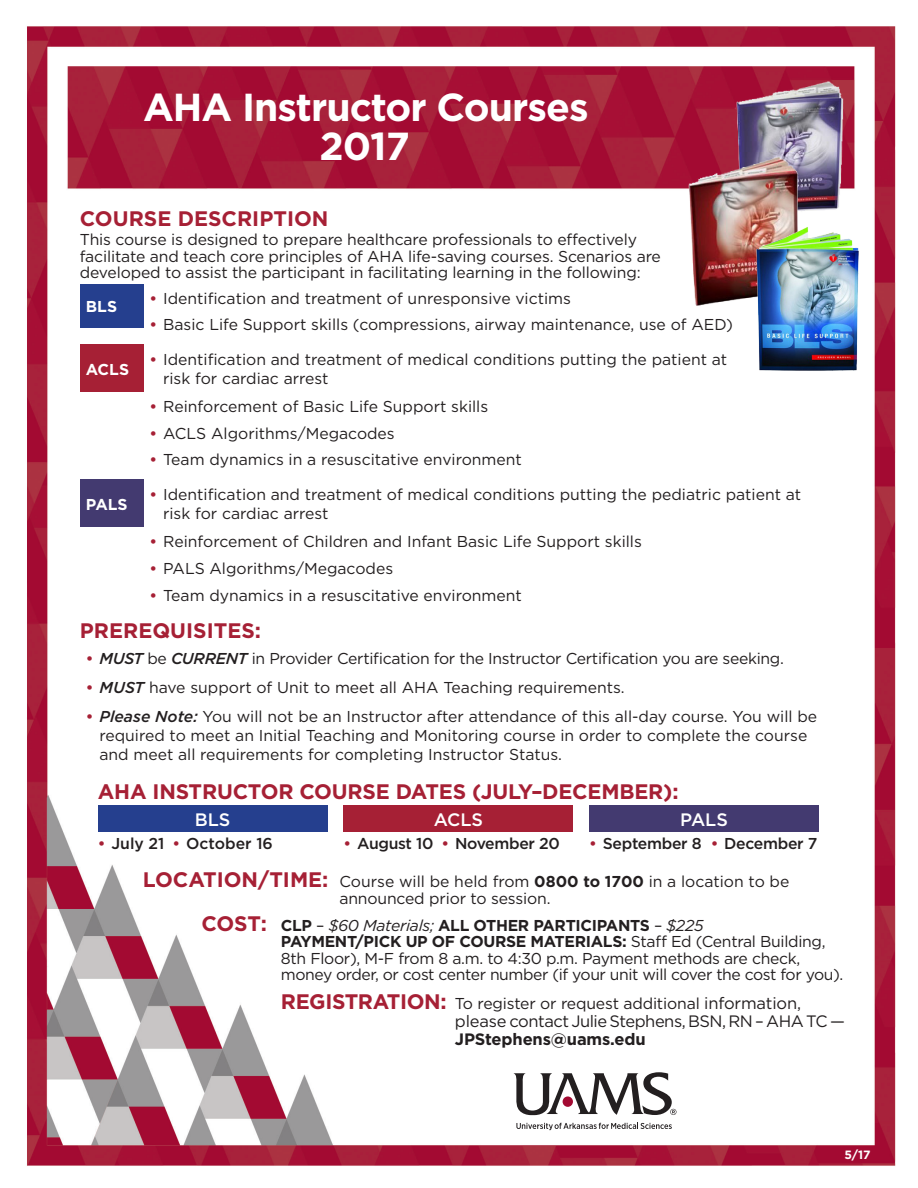
<style>
.page{position:relative;width:918px;height:1188px;background:#fff}
.page>*{position:absolute;margin:0;border:0;box-sizing:border-box;transform-origin:0 0}
.t1{font:700 39px "Gotham";letter-spacing:-.025em;color:#fff}
.t2{font:700 21px "Gotham";letter-spacing:-.01em;color:#a62035}
.t3{font:500 18px "Gotham";color:#fff}
.t4{font:16.5px "Gotham";letter-spacing:-.03em;color:#231f20}
.t5{font:700 16.5px "Gotham";letter-spacing:-.01em;color:#231f20}
.t6{font:15.75px/18.9px "Gotham";color:#231f20}
.t7{font:15.75px "Gotham";letter-spacing:-.02em;color:#231f20}
.t8{font:700 15.75px "Gotham";letter-spacing:-.02em;color:#231f20}
.t9{font:15.75px "Gotham";letter-spacing:-.025em;color:#231f20}
.t10{font:500 15.75px "Gotham";letter-spacing:-.02em;color:#231f20}
.t11{font:700 15.75px "Gotham";color:#fff}
.t12{font:500 15.75px "Gotham";color:#231f20}
.t13{font:700 12px "Gotham";color:#fff}
.s1{font-weight:500;color:#a62035}
.s2{font-weight:500;font-style:italic}
.s3{color:#a62035}
.s4{font-weight:700;font-size:21px;color:#a62035}
.s5{font-weight:700}
.s6{font-size:21px;color:#a62035}
.s7{font-weight:400}
.s8{font-weight:400;font-style:italic}
.s9{font-size:16.5px}
</style>
<div class="page">
<img style="left:27px;top:26px;width:869px;height:1140px">
<div style="left:80px;top:284px;width:64px;height:44px;background:#253f8e"></div>
<div style="left:80px;top:345px;width:64px;height:47px;background:#a62035"></div>
<div style="left:80px;top:480px;width:64px;height:47px;background:#433a70"></div>
<div style="left:98px;top:805px;width:229px;height:27px;background:#253f8e"></div>
<div style="left:344px;top:805px;width:229px;height:27px;background:#a62035"></div>
<div style="left:589px;top:805px;width:230px;height:27px;background:#433a70"></div>
<svg style="left:516px;top:1123px;width:156px;height:7px"></svg>
<svg style="left:514px;top:1072px;width:162px;height:43px"></svg>
<img style="left:733px;top:78px;width:114px;height:142px">
<img style="left:682px;top:150px;width:128px;height:162px">
<img style="left:753px;top:221px;width:108px;height:155px">
<p class="t1" style="left:143px;top:82px;width:447px">AHA Instructor Courses</p>
<p class="t1" style="left:320px;top:121px;width:92px">2017</p>
<p class="t2" style="left:80px;top:205px;width:250px">COURSE DESCRIPTION</p>
<p class="t6" style="left:80px;top:231px;width:583px;line-height:16.5px">This course is designed to prepare healthcare professionals to effectively facilitate and teach core principles of AHA life-saving courses. Scenarios are developed to assist the participant in facilitating learning in the following:</p>
<p class="t11" style="left:86px;top:296px;width:33px">BLS</p>
<p class="t6" style="left:150px;top:289px;width:423px"><span class="s1">•</span> Identification and treatment of unresponsive victims</p>
<p class="t6" style="left:150px;top:314px;width:585px"><span class="s1">•</span> Basic Life Support skills (compressions, airway maintenance, use of AED)</p>
<p class="t11" style="left:86px;top:359px;width:45px">ACLS</p>
<p class="t6" style="left:163px;top:350px;width:566px;text-indent:-14px"><span class="s1">•</span> Identification and treatment of medical conditions putting the patient at risk for cardiac arrest</p>
<p class="t6" style="left:150px;top:397px;width:340px"><span class="s1">•</span> Reinforcement of Basic Life Support skills</p>
<p class="t6" style="left:150px;top:424px;width:247px"><span class="s1">•</span> ACLS Algorithms/Megacodes</p>
<p class="t6" style="left:150px;top:449px;width:374px"><span class="s1">•</span> Team dynamics in a resuscitative environment</p>
<p class="t11" style="left:86px;top:494px;width:43px">PALS</p>
<p class="t6" style="left:163px;top:485px;width:640px;text-indent:-14px"><span class="s1">•</span> Identification and treatment of medical conditions putting the pediatric patient at risk for cardiac arrest</p>
<p class="t6" style="left:150px;top:532px;width:494px"><span class="s1">•</span> Reinforcement of Children and Infant Basic Life Support skills</p>
<p class="t6" style="left:150px;top:559px;width:245px"><span class="s1">•</span> PALS Algorithms/Megacodes</p>
<p class="t6" style="left:150px;top:586px;width:374px"><span class="s1">•</span> Team dynamics in a resuscitative environment</p>
<p class="t2" style="left:80px;top:617px;width:183px">PREREQUISITES:</p>
<p class="t7" style="left:86px;top:648px;width:699px"><span class="s1">•</span> <span class="s2">MUST</span> be <span class="s2">CURRENT</span> in Provider Certification for the Instructor Certification you are seeking.</p>
<p class="t6" style="left:86px;top:677px;width:540px"><span class="s1">•</span> <span class="s2">MUST</span> have support of Unit to meet all AHA Teaching requirements.</p>
<p class="t6" style="left:99px;top:707px;width:719px;text-indent:-14px"><span class="s1">•</span> <span class="s2">Please Note:</span> You will not be an Instructor after attendance of this all-day course. You will be required to meet an Initial Teaching and Monitoring course in order to complete the course and meet all requirements for completing Instructor Status.</p>
<p class="t2" style="left:98px;top:777px;width:582px">AHA INSTRUCTOR COURSE DATES (JULY–DECEMBER):</p>
<p class="t3" style="left:195px;top:807px;width:37px">BLS</p>
<p class="t3" style="left:434px;top:807px;width:51px">ACLS</p>
<p class="t3" style="left:680px;top:807px;width:49px">PALS</p>
<p class="t10" style="left:98px;top:833px;width:68px"><span class="s3">•</span> July 21</p>
<p class="t12" style="left:173px;top:833px;width:102px"><span class="s3">•</span> October 16</p>
<p class="t10" style="left:344px;top:833px;width:91px"><span class="s3">•</span> August 10</p>
<p class="t10" style="left:442px;top:833px;width:120px"><span class="s3">•</span> November 20</p>
<p class="t10" style="left:589px;top:833px;width:114px"><span class="s3">•</span> September 8</p>
<p class="t10" style="left:711px;top:833px;width:108px"><span class="s3">•</span> December 7</p>
<p class="t6" style="left:143px;top:872px;width:648px"><span class="s4">LOCATION/TIME:</span> Course will be held from <span class="s5">0800 to 1700</span> in a location to be</p>
<p class="t6" style="left:339px;top:889px;width:213px">announced prior to session.</p>
<p class="t8" style="left:201px;top:915px;width:504px"><span class="s6">COST:</span> CLP <span class="s7">–</span> <span class="s8">$60 Materials;</span> ALL OTHER PARTICIPANTS <span class="s7">–</span> <span class="s8">$225</span></p>
<p class="t8" style="left:281px;top:931px;width:546px">PAYMENT/PICK UP OF COURSE MATERIALS: <span class="s7">Staff Ed (Central Building,</span></p>
<p class="t7" style="left:281px;top:948px;width:521px">8th Floor), M-F from 8 a.m. to 4:30 p.m. Payment methods are check,</p>
<p class="t9" style="left:281px;top:965px;width:564px">money order, or cost center number (if your unit will cover the cost for you).</p>
<p class="t6" style="left:281px;top:993px;width:522px"><span class="s4">REGISTRATION:</span> To register or request additional <span class="s9">information,</span></p>
<p class="t4" style="left:455px;top:1010px;width:392px">please contact Julie Stephens, BSN, RN – AHA TC —</p>
<p class="t5" style="left:455px;top:1028px;width:192px">JPStephens@uams.edu</p>
<p class="t13" style="left:844px;top:1147px;width:28px">5/17</p>
</div>
